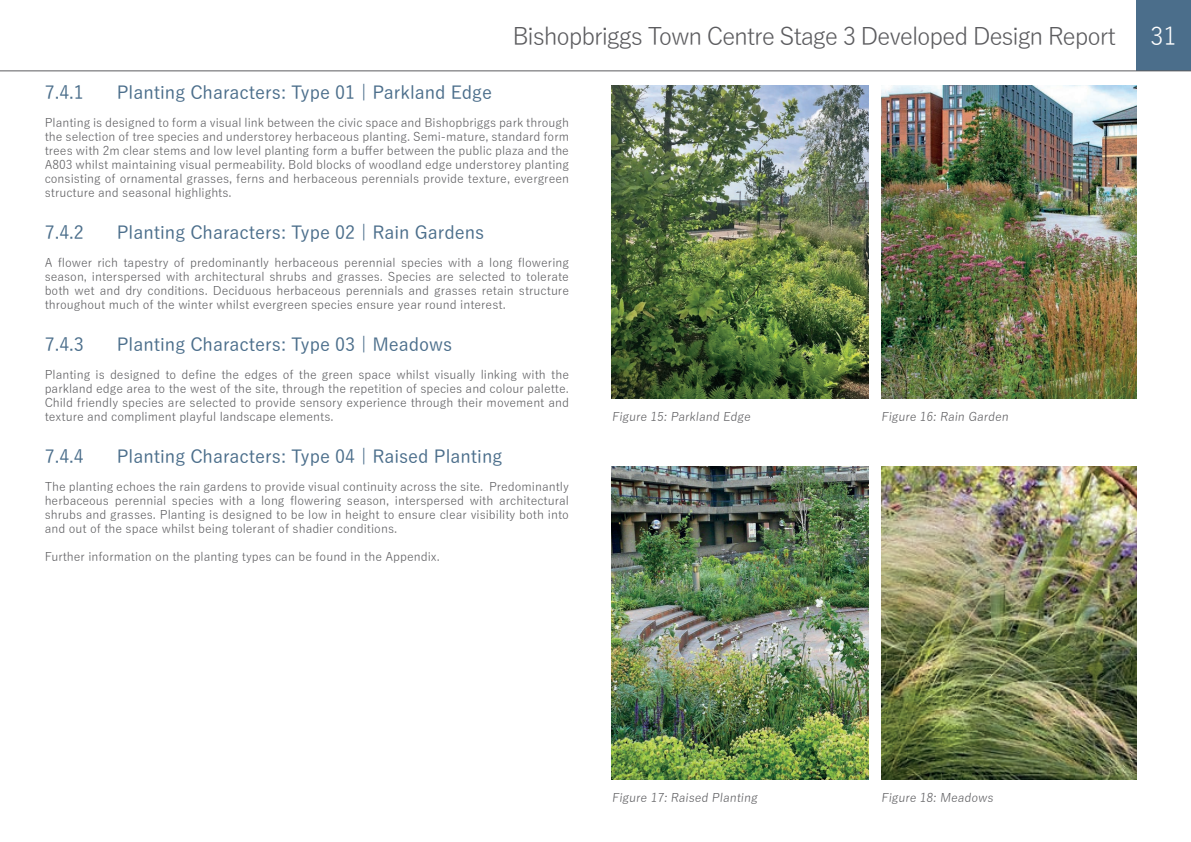
<style>
.page{position:relative;width:1191px;height:842px;background:#fff}
.page>*{position:absolute;margin:0;border:0;box-sizing:border-box;transform-origin:0 0}
.t1{font:24px "Yu Gothic";letter-spacing:-.05em;color:#5c5c5f}
.t2{font:24px "Yu Gothic";color:#fff}
.t3{font:500 18px "Yu Gothic";color:#4b6e8b}
.t4{font:12px/14px "Yu Gothic";color:#5c5c5f;text-align:justify}
</style>
<div class="page">
<div style="left:1136px;top:0;width:55px;height:71px;background:#4b6e8b"></div>
<hr style="left:0;top:71px;width:1191px;height:1px;background:#5c5c5f">
<img style="left:612px;top:85px;width:256px;height:313px">
<img style="left:881px;top:85px;width:255px;height:313px">
<img style="left:612px;top:466px;width:256px;height:313px">
<img style="left:881px;top:466px;width:255px;height:313px">
<h1 class="t1" style="left:512px;top:14px;width:605px">Bishopbriggs Town Centre Stage 3 Developed Design Report</h1>
<h1 class="t2" style="left:1150px;top:14px;width:28px">31</h1>
<p class="t3" style="left:45px;top:76px;width:41px">7.4.1</p>
<p class="t3" style="left:117px;top:76px;width:377px">Planting Characters: Type 01 | Parkland Edge</p>
<p class="t4" style="left:45px;top:114px;width:526px">Planting is designed to form a visual link between the civic space and Bishopbriggs park through the selection of tree species and understorey herbaceous planting. Semi-mature, standard form trees with 2m clear stems and low level planting form a buffer between the public plaza and the A803 whilst maintaining visual permeability. Bold blocks of woodland edge understorey planting consisting of ornamental grasses, ferns and herbaceous perennials provide texture, evergreen structure and seasonal highlights.</p>
<p class="t3" style="left:45px;top:216px;width:41px">7.4.2</p>
<p class="t3" style="left:117px;top:216px;width:369px">Planting Characters: Type 02 | Rain Gardens</p>
<p class="t4" style="left:45px;top:254px;width:526px">A flower rich tapestry of predominantly herbaceous perennial species with a long flowering season, interspersed with architectural shrubs and grasses. Species are selected to tolerate both wet and dry conditions. Deciduous herbaceous perennials and grasses retain structure throughout much of the winter whilst evergreen species ensure year round interest.</p>
<p class="t3" style="left:45px;top:328px;width:41px">7.4.3</p>
<p class="t3" style="left:117px;top:328px;width:337px">Planting Characters: Type 03 | Meadows</p>
<p class="t4" style="left:45px;top:366px;width:526px">Planting is designed to define the edges of the green space whilst visually linking with the parkland edge area to the west of the site, through the repetition of species and colour palette.<br>Child friendly species are selected to provide sensory experience through their movement and texture and compliment playful landscape elements.</p>
<p class="t3" style="left:45px;top:440px;width:41px">7.4.4</p>
<p class="t3" style="left:117px;top:440px;width:387px">Planting Characters: Type 04 | Raised Planting</p>
<p class="t4" style="left:45px;top:478px;width:526px">The planting echoes the rain gardens to provide visual continuity across the site. Predominantly herbaceous perennial species with a long flowering season, interspersed with architectural shrubs and grasses. Planting is designed to be low in height to ensure clear visibility both into and out of the space whilst being tolerant of shadier conditions.</p>
<p class="t4" style="left:45px;top:548px;width:397px">Further information on the planting types can be found in the Appendix.</p>
<p class="t4" style="left:612px;top:409px;width:142px">Figure 15: Parkland Edge</p>
<p class="t4" style="left:881px;top:409px;width:131px">Figure 16: Rain Garden</p>
<p class="t4" style="left:612px;top:789px;width:149px">Figure 17: Raised Planting</p>
<p class="t4" style="left:881px;top:789px;width:116px">Figure 18: Meadows</p>
</div>
